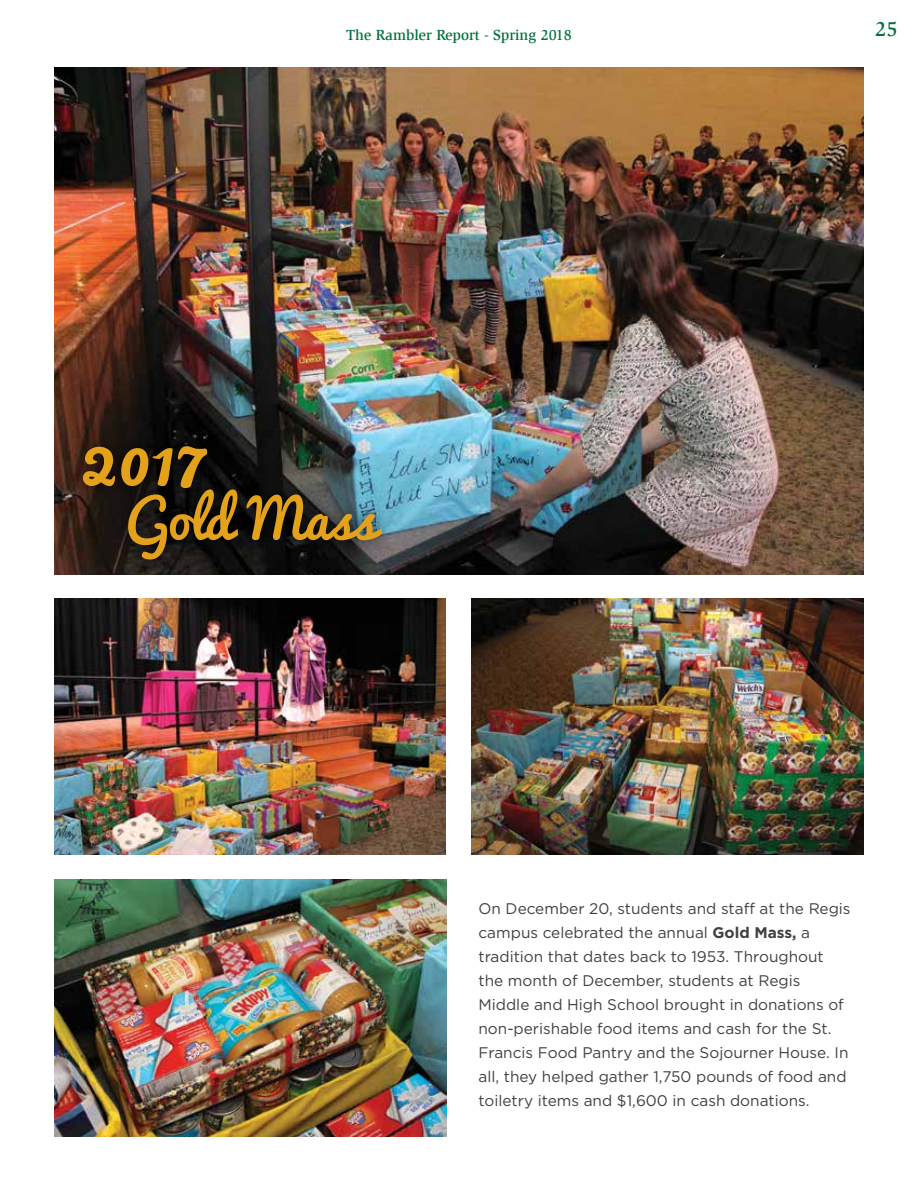
<style>
.page{position:relative;width:918px;height:1188px;background:#fff}
.page>*{position:absolute;margin:0;border:0;box-sizing:border-box;transform-origin:0 0}
.t1{font:73.5px "Pacifico";color:#e4a11b}
.t2{font:54px "Pacifico";color:#e4a11b}
.t3{font:500 21px "Slimbach LT";color:#00703c}
.t4{font:15.3px/24px "Gotham";color:#414042}
.t5{font:500 15px "Slimbach LT";color:#00703c}
.s1{font-weight:700}
</style>
<div class="page">
<img style="left:54px;top:68px;width:810px;height:507px">
<img style="left:54px;top:598px;width:391px;height:257px">
<img style="left:472px;top:598px;width:391px;height:257px">
<img style="left:55px;top:880px;width:391px;height:256px">
<div style="left:68px;top:431px;width:328px;height:143px;background:#000;opacity:.75"></div>
<p class="t5" style="left:346px;top:26px;width:227px">The Rambler Report - Spring 2018</p>
<h3 class="t3" style="left:875px;top:16px;width:24px">25</h3>
<h1 class="t1" style="left:82px;top:393px;width:116px">2017</h1>
<h2 class="t2" style="left:126px;top:471px;width:252px">Gold Mass</h2>
<p class="t4" style="left:478px;top:896px;width:374px">On December 20, students and staff at the Regis campus celebrated the annual <span class="s1">Gold Mass,</span> a tradition that dates back to 1953. Throughout the month of December, students at Regis Middle and High School brought in donations of non-perishable food items and cash for the St.<br>Francis Food Pantry and the Sojourner House. In all, they helped gather 1,750 pounds of food and toiletry items and $1,600 in cash donations.</p>
</div>
